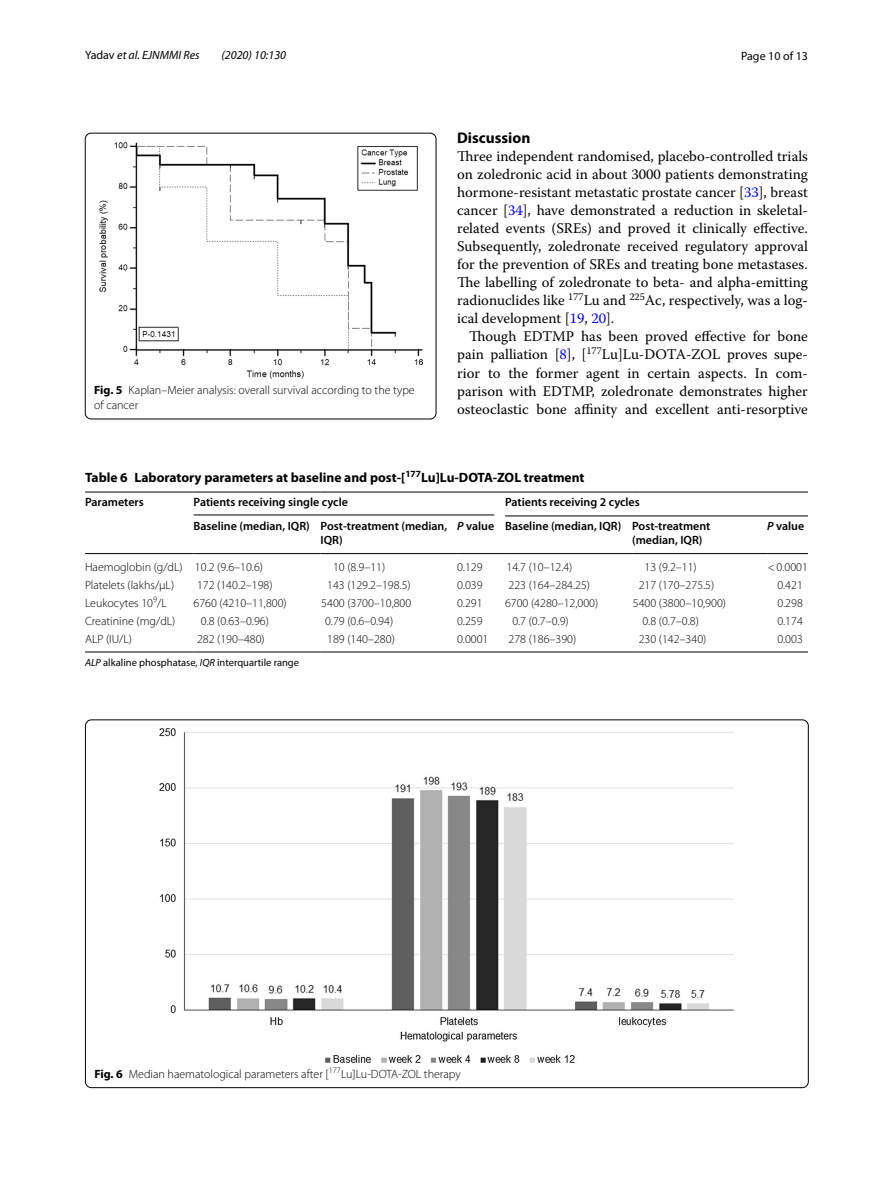
<style>
.page{position:relative;width:893px;height:1187px;background:#fff}
.page>*{position:absolute;margin:0;border:0;box-sizing:border-box;transform-origin:0 0}
.t1{font:700 15.45px "Myriad Pro";color:#000}
.t2{font:14.7px/18px "Warnock Pro";color:#000;text-align:justify}
.t3{font:700 13.5px "Myriad Pro";color:#000}
.t4{font:300 12px/15px "Myriad Pro";color:#000}
.t5{font:600 12px/13.5px "Myriad Pro";color:#000}
.t6{font:italic 12px "Myriad Pro";color:#000}
.t7{font:12px "Myriad Pro";color:#000}
.t8{font:10.5px "Myriad Pro";color:#000}
.s1{font-style:normal}
.s2{font-weight:700}
.s3{color:#00f}
.s4{font-style:italic}
</style>
<div class="page">
<img style="left:99px;top:142px;width:323px;height:237px">
<div style="left:85px;top:133px;width:351px;height:286px;border:1px solid #000;border-radius:6px"></div>
<hr style="left:85px;top:491px;width:109px;height:1px;background:#000">
<hr style="left:85px;top:553px;width:109px;height:1px;background:#000">
<hr style="left:194px;top:491px;width:127px;height:1px;background:#000">
<hr style="left:321px;top:491px;width:136px;height:1px;background:#000">
<hr style="left:457px;top:491px;width:48px;height:1px;background:#000">
<hr style="left:505px;top:491px;width:127px;height:1px;background:#000">
<hr style="left:632px;top:491px;width:135px;height:1px;background:#000">
<hr style="left:767px;top:491px;width:41px;height:1px;background:#000">
<hr style="left:194px;top:553px;width:127px;height:1px;background:#000">
<hr style="left:321px;top:553px;width:136px;height:1px;background:#000">
<hr style="left:457px;top:553px;width:48px;height:1px;background:#000">
<hr style="left:505px;top:553px;width:127px;height:1px;background:#000">
<hr style="left:632px;top:553px;width:135px;height:1px;background:#000">
<hr style="left:767px;top:553px;width:41px;height:1px;background:#000">
<hr style="left:85px;top:651px;width:109px;height:1px;background:#000">
<hr style="left:194px;top:651px;width:127px;height:1px;background:#000">
<hr style="left:321px;top:651px;width:136px;height:1px;background:#000">
<hr style="left:457px;top:651px;width:48px;height:1px;background:#000">
<hr style="left:505px;top:651px;width:127px;height:1px;background:#000">
<hr style="left:632px;top:651px;width:135px;height:1px;background:#000">
<hr style="left:767px;top:651px;width:41px;height:1px;background:#000">
<hr style="left:194px;top:514px;width:300px;height:1px;background:#000">
<hr style="left:505px;top:515px;width:303px;height:1px;background:#000">
<img style="left:160px;top:728px;width:574px;height:334px">
<p class="t6" style="left:85px;top:48px;width:116px"><span class="s1">Yadav</span> et al. EJNMMI Res</p>
<p class="t6" style="left:221px;top:48px;width:66px">(2020) 10:130</p>
<p class="t7" style="left:741px;top:48px;width:68px">Page 10 of 13</p>
<p class="t4" style="left:94px;top:382px;width:322px"><span class="s2">Fig. 5</span> Kaplan–Meier analysis: overall survival according to the type of cancer</p>
<p class="t1" style="left:457px;top:128px;width:75px">Discussion</p>
<p class="t2" style="left:457px;top:147px;width:352px">Three independent randomised, placebo-controlled trials on zoledronic acid in about 3000 patients demonstrating hormone-resistant metastatic prostate cancer [<span class="s3">33</span>], breast cancer [<span class="s3">34</span>], have demonstrated a reduction in skeletal&shy;related events (SREs) and proved it clinically effective.<br>Subsequently, zoledronate received regulatory approval for the prevention of SREs and treating bone metastases.<br>The labelling of zoledronate to beta- and alpha-emitting radionuclides like <sup>177</sup>Lu and <sup>225</sup>Ac, respectively, was a log&shy;ical development [<span class="s3">19</span>, <span class="s3">20</span>].</p>
<p class="t2" style="left:457px;top:327px;width:352px;text-indent:12px">Though EDTMP has been proved effective for bone pain palliation [<span class="s3">8</span>], [<sup>177</sup>Lu]Lu-DOTA-ZOL proves supe&shy;rior to the former agent in certain aspects. In com&shy;parison with EDTMP, zoledronate demonstrates higher osteoclastic bone affinity and excellent anti-resorptive</p>
<p class="t3" style="left:85px;top:468px;width:501px">Table 6 Laboratory parameters at baseline and post-[<sup>177</sup>Lu]Lu-DOTA-ZOL treatment</p>
<p class="t5" style="left:85px;top:495px;width:60px">Parameters</p>
<p class="t5" style="left:194px;top:495px;width:156px">Patients receiving single cycle</p>
<p class="t5" style="left:505px;top:495px;width:136px">Patients receiving 2 cycles</p>
<p class="t5" style="left:321px;top:519px;width:128px;text-indent:-127px">Baseline (median, IQR) Post-treatment (median,<br>IQR)</p>
<p class="t5" style="left:632px;top:519px;width:80px;text-indent:-175px"><span class="s4">P</span> value Baseline (median, IQR) Post-treatment (median, IQR)</p>
<p class="t5" style="left:767px;top:519px;width:39px"><span class="s4">P</span> value</p>
<p class="t4" style="left:85px;top:559px;width:180px">Haemoglobin (g/dL) 10.2 (9.6–10.6)</p>
<p class="t4" style="left:333px;top:559px;width:54px">10 (8.9–11)</p>
<p class="t4" style="left:457px;top:559px;width:27px">0.129</p>
<p class="t4" style="left:506px;top:559px;width:68px">14.7 (10–12.4)</p>
<p class="t4" style="left:644px;top:559px;width:54px">13 (9.2–11)</p>
<p class="t4" style="left:768px;top:559px;width:42px">&lt;0.0001</p>
<p class="t4" style="left:85px;top:577px;width:91px">Platelets (lakhs/µL)</p>
<p class="t4" style="left:197px;top:577px;width:77px">172 (140.2–198)</p>
<p class="t4" style="left:327px;top:577px;width:85px">143 (129.2–198.5)</p>
<p class="t4" style="left:457px;top:577px;width:27px">0.039</p>
<p class="t4" style="left:509px;top:577px;width:83px">223 (164–284.25)</p>
<p class="t4" style="left:639px;top:577px;width:77px">217 (170–275.5)</p>
<p class="t4" style="left:777px;top:577px;width:27px">0.421</p>
<p class="t4" style="left:85px;top:595px;width:83px">Leukocytes 10<sup>9</sup>/L</p>
<p class="t4" style="left:194px;top:595px;width:95px">6760 (4210–11,800)</p>
<p class="t4" style="left:321px;top:595px;width:92px">5400 (3700–10,800</p>
<p class="t4" style="left:457px;top:595px;width:27px">0.291</p>
<p class="t4" style="left:505px;top:595px;width:95px">6700 (4280–12,000)</p>
<p class="t4" style="left:633px;top:595px;width:95px">5400 (3800–10,900)</p>
<p class="t4" style="left:777px;top:595px;width:27px">0.298</p>
<p class="t4" style="left:85px;top:614px;width:92px">Creatinine (mg/dL)</p>
<p class="t4" style="left:201px;top:614px;width:70px">0.8 (0.63–0.96)</p>
<p class="t4" style="left:325px;top:614px;width:70px">0.79 (0.6–0.94)</p>
<p class="t4" style="left:457px;top:614px;width:27px">0.259</p>
<p class="t4" style="left:512px;top:614px;width:58px">0.7 (0.7–0.9)</p>
<p class="t4" style="left:642px;top:614px;width:58px">0.8 (0.7–0.8)</p>
<p class="t4" style="left:777px;top:614px;width:27px">0.174</p>
<p class="t4" style="left:85px;top:632px;width:49px">ALP (IU/L)</p>
<p class="t4" style="left:197px;top:632px;width:69px">282 (190–480)</p>
<p class="t4" style="left:327px;top:632px;width:69px">189 (140–280)</p>
<p class="t4" style="left:457px;top:632px;width:33px">0.0001</p>
<p class="t4" style="left:509px;top:632px;width:69px">278 (186–390)</p>
<p class="t4" style="left:639px;top:632px;width:69px">230 (142–340)</p>
<p class="t4" style="left:777px;top:632px;width:27px">0.003</p>
<p class="t8" style="left:85px;top:656px;width:216px"><span class="s4">ALP</span> alkaline phosphatase, <span class="s4">IQR</span> interquartile range</p>
<p class="t4" style="left:94px;top:1066px;width:368px"><span class="s2">Fig. 6</span> Median haematological parameters after [<sup>177</sup>Lu]Lu-DOTA-ZOL therapy</p>
</div>
